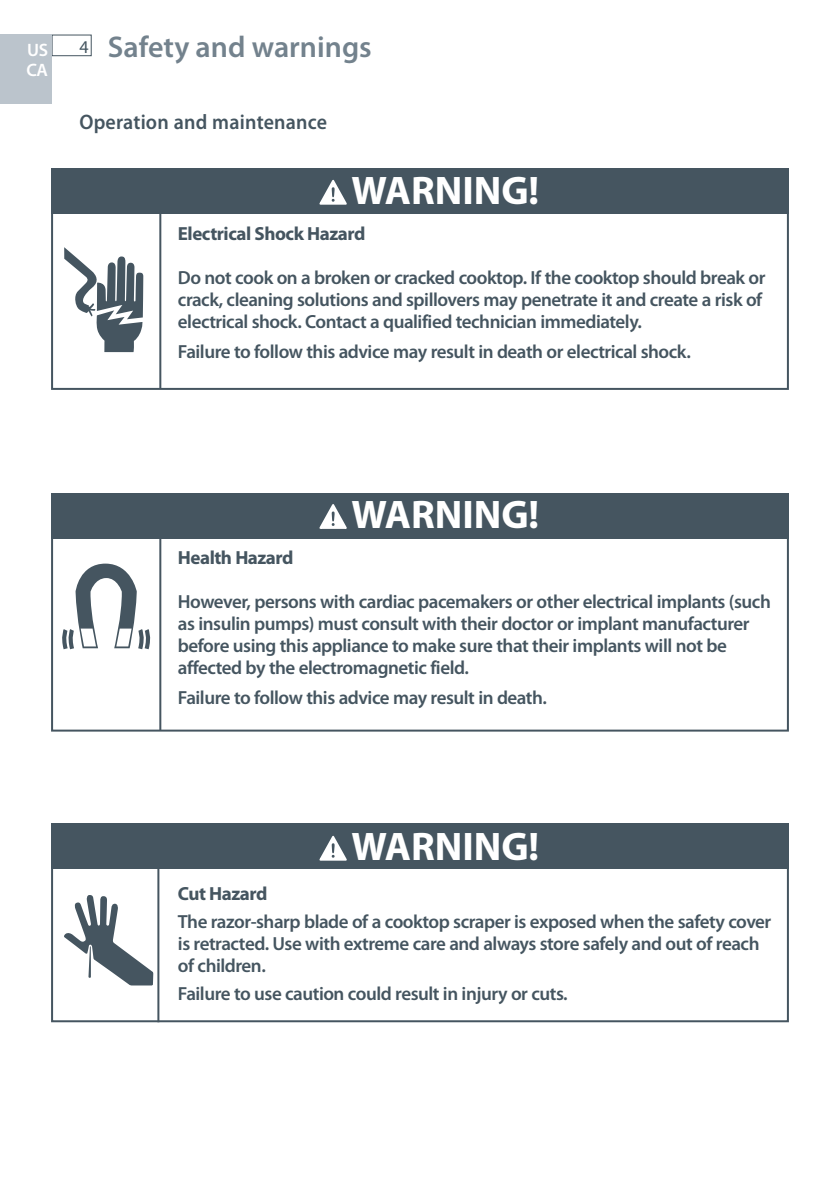
<style>
.page{position:relative;width:840px;height:1191px;background:#fff}
.page>*{position:absolute;margin:0;border:0;box-sizing:border-box;transform-origin:0 0}
.t1{font:700 40px "Myriad Pro";color:#fff}
.t2{font:600 30px "Myriad Pro";color:#73828d}
.t3{font:600 21px "Myriad Pro";letter-spacing:.01em;color:#455560;scale:.95 1}
.t4{font:600 19px/22px "Myriad Pro";letter-spacing:-.025em;color:#455560}
.t5{font:700 19px "Myriad Pro";letter-spacing:-.025em;color:#455560}
.t6{font:600 18px/20px "Myriad Pro";color:#fff}
.s1{font-weight:400;font-size:18px;color:#455560}
</style>
<div class="page">
<div style="left:52px;top:35px;width:40px;height:21px;border:1px solid #455560"></div>
<div style="left:51px;top:823px;width:737px;height:45px;background:#455560"></div>
<div style="left:51px;top:493px;width:737px;height:45px;background:#455560"></div>
<div style="left:51px;top:169px;width:737px;height:45px;background:#455560"></div>
<svg style="left:319px;top:180px;width:27px;height:25px"></svg>
<div style="left:51px;top:172px;width:737px;height:218px;border:2px solid #455560"></div>
<svg style="left:319px;top:504px;width:27px;height:25px"></svg>
<div style="left:51px;top:496px;width:737px;height:235px;border:2px solid #455560"></div>
<hr style="left:159px;top:209px;width:2px;height:179px;background:#455560">
<hr style="left:159px;top:533px;width:2px;height:197px;background:#455560">
<svg style="left:64px;top:247px;width:79px;height:105px"></svg>
<svg style="left:62px;top:563px;width:89px;height:87px"></svg>
<div style="left:0;top:34px;width:51px;height:70px;background:#bbc4cc"></div>
<svg style="left:64px;top:895px;width:89px;height:90px"></svg>
<svg style="left:319px;top:835px;width:27px;height:25px"></svg>
<div style="left:51px;top:828px;width:737px;height:194px;border:2px solid #455560"></div>
<hr style="left:157px;top:865px;width:2px;height:157px;background:#455560">
<p class="t6" style="left:26px;top:42px;width:23px">US<br>CA</p>
<h2 class="t2" style="left:79px;top:35px;width:293px"><span class="s1">4</span> Safety and warnings</h2>
<p class="t3" style="left:79px;top:114px;width:262px">Operation and maintenance</p>
<h1 class="t1" style="left:351px;top:175px;width:189px">WARNING!</h1>
<p class="t5" style="left:178px;top:226px;width:189px">Electrical Shock Hazard</p>
<p class="t4" style="left:178px;top:269px;width:589px">Do not cook on a broken or cracked cooktop. If the cooktop should break or crack, cleaning solutions and spillovers may penetrate it and create a risk of electrical shock. Contact a qualified technician immediately.</p>
<p class="t4" style="left:178px;top:343px;width:514px">Failure to follow this advice may result in death or electrical shock.</p>
<h1 class="t1" style="left:351px;top:500px;width:189px">WARNING!</h1>
<p class="t5" style="left:178px;top:551px;width:117px">Health Hazard</p>
<p class="t4" style="left:178px;top:593px;width:594px">However, persons with cardiac pacemakers or other electrical implants (such as insulin pumps) must consult with their doctor or implant manufacturer before using this appliance to make sure that their implants will not be affected by the electromagnetic field.</p>
<p class="t4" style="left:178px;top:689px;width:370px">Failure to follow this advice may result in death.</p>
<h1 class="t1" style="left:351px;top:831px;width:189px">WARNING!</h1>
<p class="t5" style="left:178px;top:886px;width:91px">Cut Hazard</p>
<p class="t4" style="left:178px;top:912px;width:594px">The razor-sharp blade of a cooktop scraper is exposed when the safety cover is retracted. Use with extreme care and always store safely and out of reach of children.</p>
<p class="t4" style="left:178px;top:984px;width:391px">Failure to use caution could result in injury or cuts.</p>
</div>
